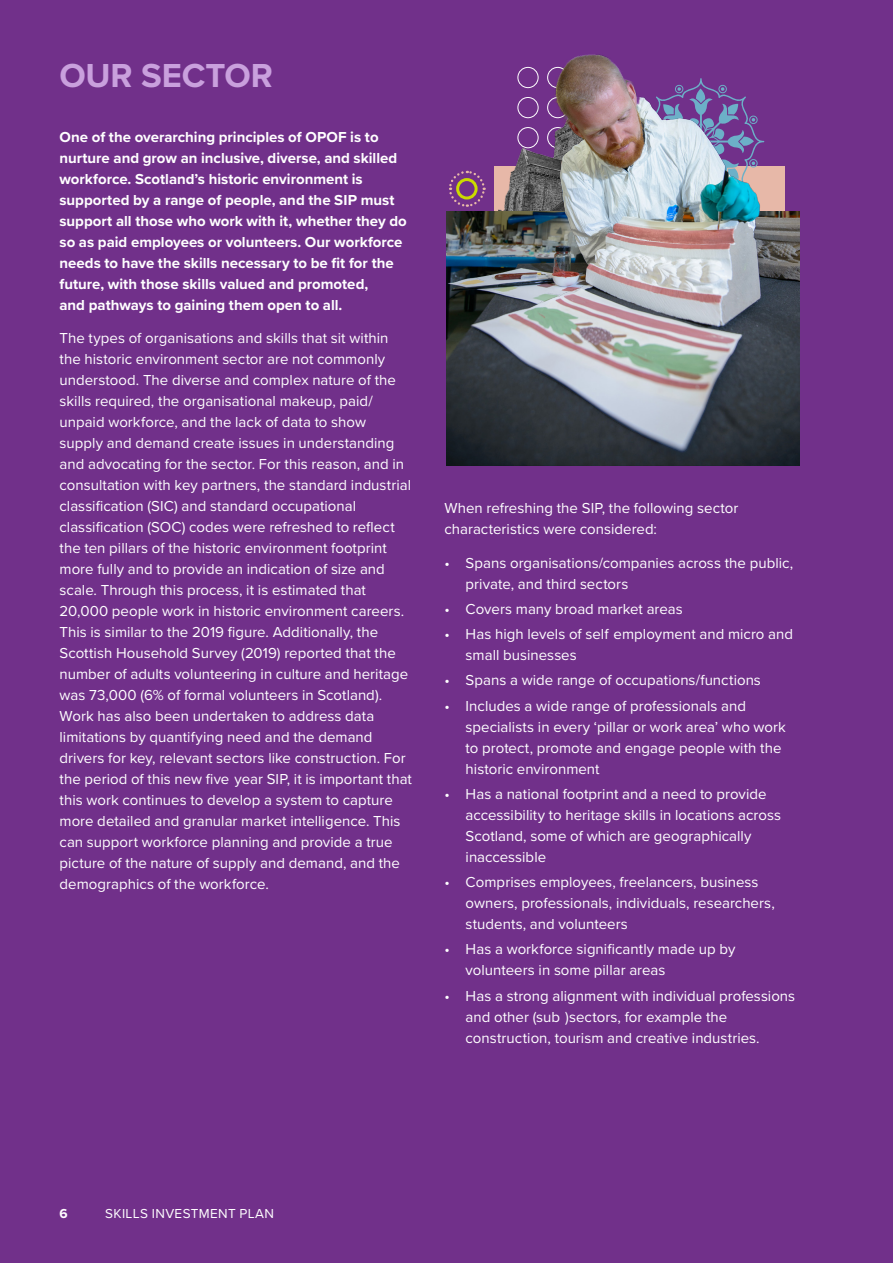
<style>
.page{position:relative;width:893px;height:1263px;background:#71308a}
.page>*{position:absolute;margin:0;border:0;box-sizing:border-box;transform-origin:0 0}
.t1{font:700 34.5px "Proxima Nova";letter-spacing:-.005em;color:#c9a0dd}
.t2{font:15px/21px "Proxima Nova";color:#fff}
.t3{font:700 15px/21px "Proxima Nova";color:#fff}
.t4{font:13.5px "Proxima Nova";letter-spacing:.03em;color:#fff}
.t5{font:700 13.5px "Proxima Nova";color:#fff}
</style>
<div class="page">
<img style="left:446px;top:54px;width:353px;height:411px">
<h2 class="t1" style="left:60px;top:50px;width:215px">OUR SECTOR</h2>
<p class="t3" style="left:60px;top:126px;width:349px">One of the overarching principles of OPOF is to nurture and grow an inclusive, diverse, and skilled workforce. Scotland’s historic environment is supported by a range of people, and the SIP must support all those who work with it, whether they do so as paid employees or volunteers. Our workforce needs to have the skills necessary to be ft for the future, with those skills valued and promoted,<br>and pathways to gaining them open to all.</p>
<p class="t2" style="left:60px;top:327px;width:354px">The types of organisations and skills that sit within the historic environment sector are not commonly understood. The diverse and complex nature of the skills required, the organisational makeup, paid/ unpaid workforce, and the lack of data to show supply and demand create issues in understanding and advocating for the sector. For this reason, and in consultation with key partners, the standard industrial classifcation (SIC) and standard occupational classifcation (SOC) codes were refreshed to refect the ten pillars of the historic environment footprint more fully and to provide an indication of size and scale. Through this process, it is estimated that 20,000 people work in historic environment careers.<br>This is similar to the 2019 fgure. Additionally, the Scottish Household Survey (2019) reported that the number of adults volunteering in culture and heritage was 73,000 (6% of formal volunteers in Scotland).<br>Work has also been undertaken to address data limitations by quantifying need and the demand drivers for key, relevant sectors like construction. For the period of this new fve year SIP, it is important that this work continues to develop a system to capture more detailed and granular market intelligence. This can support workforce planning and provide a true picture of the nature of supply and demand, and the demographics of the workforce.</p>
<p class="t2" style="left:444px;top:497px;width:296px">When refreshing the SIP, the following sector characteristics were considered:</p>
<p class="t2" style="left:466px;top:551px;width:329px;text-indent:-21px">• Spans organisations/companies across the public, private, and third sectors</p>
<p class="t2" style="left:444px;top:598px;width:240px">• Covers many broad market areas</p>
<p class="t2" style="left:466px;top:623px;width:329px;text-indent:-21px">• Has high levels of self employment and micro and small businesses</p>
<p class="t2" style="left:444px;top:669px;width:318px">• Spans a wide range of occupations/functions</p>
<p class="t2" style="left:466px;top:694px;width:322px;text-indent:-21px">• Includes a wide range of professionals and specialists in every ‘pillar or work area’ who work to protect, promote and engage people with the historic environment</p>
<p class="t2" style="left:466px;top:783px;width:317px;text-indent:-21px">• Has a national footprint and a need to provide accessibility to heritage skills in locations across Scotland, some of which are geographically inaccessible</p>
<p class="t2" style="left:466px;top:871px;width:311px;text-indent:-21px">• Comprises employees, freelancers, business owners, professionals, individuals, researchers, students, and volunteers</p>
<p class="t2" style="left:466px;top:938px;width:271px;text-indent:-21px">• Has a workforce signifcantly made up by volunteers in some pillar areas</p>
<p class="t2" style="left:466px;top:984px;width:331px;text-indent:-21px">• Has a strong alignment with individual professions and other (sub )sectors, for example the construction, tourism and creative industries.</p>
<p class="t5" style="left:60px;top:1204px;width:10px">6</p>
<p class="t4" style="left:105px;top:1204px;width:170px">SKILLS INVESTMENT PLAN</p>
</div>
